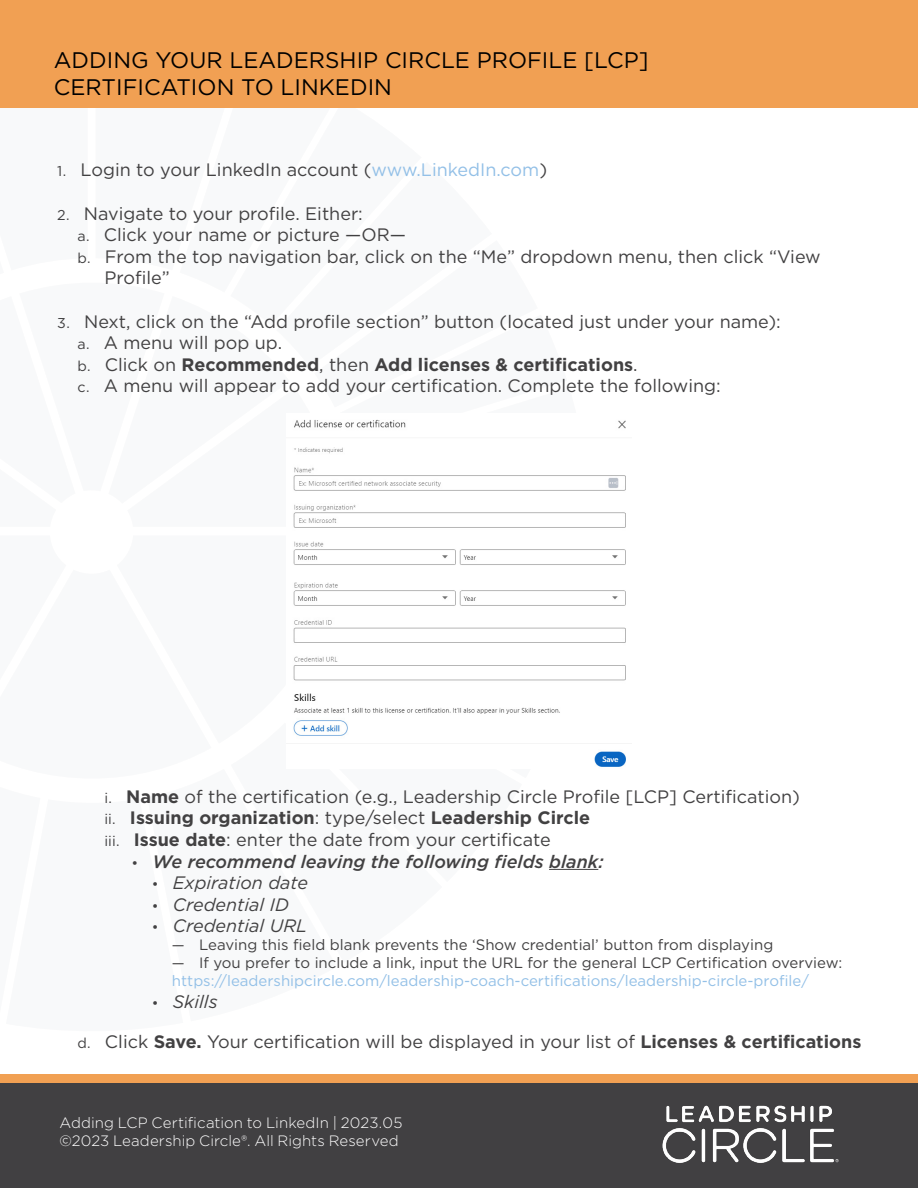
<style>
.page{position:relative;width:918px;height:1188px;background:#fff}
.page>*{position:absolute;margin:0;border:0;box-sizing:border-box;transform-origin:0 0}
.t1{font:22.5px/27px "Gotham";color:#000}
.t2{font:18px/21.6px "Gotham";color:#424142}
.t3{font:italic 500 18px "Gotham";color:#424142}
.t4{font:italic 18px "Gotham";color:#424142}
.t5{font:15px/18px "Gotham";color:#93c0e7}
.t6{font:300 15px/18px "Gotham";letter-spacing:.005em;color:#fff}
.t7{font:15px "Gotham";color:#424142}
.s1{font-size:14.25px}
.s2{color:#93c0e7}
.s3{font-weight:700}
.s4{font-weight:400;font-style:normal;font-size:14.25px}
.s5{font-style:normal;font-size:14.25px}
.s6{font-size:14.25px;color:#424142}
.s7{color:#424142}
.s8{font-style:italic}
</style>
<div class="page">
<hr style="left:549px;top:869px;width:49px;height:1px;background:#424142">
<div style="left:0;top:0;width:918px;height:108px;background:#f1a053"></div>
<div style="left:0;top:1074px;width:918px;height:108px;background:#f1a053"></div>
<div style="left:0;top:1083px;width:918px;height:105px;background:#414042"></div>
<img style="left:662px;top:1105px;width:177px;height:58px">
<img style="left:293px;top:419px;width:333px;height:348px">
<p class="t1" style="left:54px;top:46px;width:596px">ADDING YOUR LEADERSHIP CIRCLE PROFILE [LCP]<br>CERTIFICATION TO LINKEDIN</p>
<p class="t2" style="left:57px;top:159px;width:491px"><span class="s1">1.</span> Login to your LinkedIn account (<span class="s2">www.LinkedIn.com</span>)</p>
<p class="t2" style="left:57px;top:202px;width:307px"><span class="s1">2.</span> Navigate to your profile. Either:</p>
<p class="t2" style="left:77px;top:224px;width:330px"><span class="s1">a.</span> Click your name or picture —OR—</p>
<p class="t2" style="left:77px;top:245px;width:745px"><span class="s1">b.</span> From the top navigation bar, click on the “Me” dropdown menu, then click “View</p>
<p class="t2" style="left:104px;top:267px;width:67px">Profile”</p>
<p class="t2" style="left:77px;top:310px;width:705px;text-indent:-20px"><span class="s1">3.</span> Next, click on the “Add profile section” button (located just under your name): <span class="s1">a.</span> A menu will pop up.<br><span class="s1">b.</span> Click on <span class="s3">Recommended</span>, then <span class="s3">Add licenses &amp; certifications</span>.<br><span class="s1">c.</span> A menu will appear to add your certification. Complete the following:</p>
<p class="t2" style="left:104px;top:785px;width:697px"><span class="s1">i.</span> <span class="s3">Name</span> of the certification (e.g., Leadership Circle Profile [LCP] Certification) <span class="s1">ii.</span> <span class="s3">Issuing organization</span>: type/select <span class="s3">Leadership Circle<br></span><span class="s1">iii.</span> <span class="s3">Issue date</span>: enter the date from your certificate</p>
<p class="t3" style="left:131px;top:849px;width:474px"><span class="s4">•</span> We recommend leaving the following fields blank:</p>
<p class="t4" style="left:152px;top:871px;width:158px"><span class="s5">•</span> Expiration date</p>
<p class="t4" style="left:152px;top:893px;width:139px"><span class="s5">•</span> Credential ID</p>
<p class="t4" style="left:152px;top:915px;width:157px"><span class="s5">•</span> Credential URL</p>
<p class="t7" style="left:172px;top:935px;width:603px"><span class="s1">—</span> Leaving this field blank prevents the ‘Show credential’ button from displaying</p>
<p class="t5" style="left:172px;top:954px;width:672px"><span class="s6">—</span> <span class="s7">If you prefer to include a link, input the URL for the general LCP Certification overview: </span>https://leadershipcircle.com/leadership-coach-certifications/leadership-circle-profile/</p>
<p class="t2" style="left:77px;top:981px;width:785px;line-height:39.6px;text-indent:74px"><span class="s1">•</span> <span class="s8">Skills<br></span><span class="s1">d.</span> Click <span class="s3">Save.</span> Your certification will be displayed in your list of <span class="s3">Licenses &amp; certifications</span></p>
<p class="t6" style="left:59px;top:1114px;width:345px">Adding LCP Certification to LinkedIn | 2023.05 ©2023 Leadership Circle®. All Rights Reserved</p>
</div>
